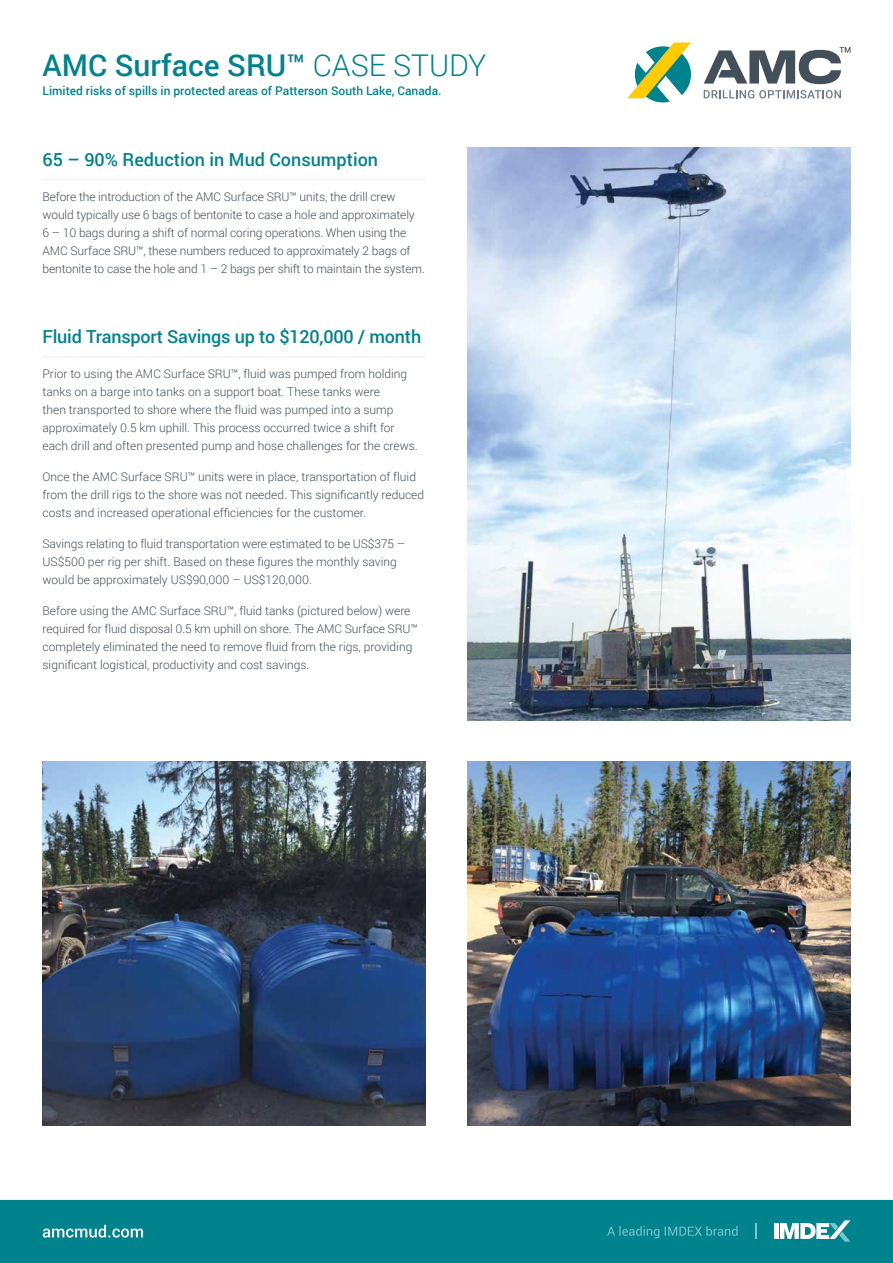
<style>
.page{position:relative;width:893px;height:1263px;background:#fff}
.page>*{position:absolute;margin:0;border:0;box-sizing:border-box;transform-origin:0 0}
.t1{font:500 30px "Roboto";color:#00838d}
.t2{font:500 18px "Roboto";letter-spacing:-.01em;color:#00838d}
.t3{font:300 12px/18px "Roboto";color:#43505a}
.t4{font:500 12px "Roboto";color:#00838d}
.s1{font-weight:300}
</style>
<div class="page">
<div style="left:0;top:1200px;width:893px;height:63px;background:#00838d"></div>
<svg style="left:755px;top:1223px;width:1px;height:16px"></svg>
<svg style="left:607px;top:1226px;width:131px;height:12px"></svg>
<hr style="left:774px;top:1223px;width:4px;height:16px;background:#fff">
<svg style="left:780px;top:1220px;width:70px;height:21px"></svg>
<svg style="left:43px;top:1225px;width:100px;height:12px"></svg>
<svg style="left:704px;top:90px;width:137px;height:8px"></svg>
<svg style="left:627px;top:43px;width:64px;height:60px"></svg>
<svg style="left:704px;top:47px;width:146px;height:37px"></svg>
<hr style="left:43px;top:179px;width:382px;height:2px;background:#f1f3f4">
<hr style="left:43px;top:356px;width:382px;height:2px;background:#f1f3f4">
<img style="left:468px;top:147px;width:382px;height:574px">
<img style="left:43px;top:761px;width:382px;height:364px">
<img style="left:468px;top:761px;width:382px;height:364px">
<h1 class="t1" style="left:43px;top:44px;width:445px">AMC Surface SRU™ <span class="s1">CASE STUDY</span></h1>
<p class="t4" style="left:43px;top:82px;width:400px">Limited risks of spills in protected areas of Patterson South Lake, Canada.</p>
<h2 class="t2" style="left:43px;top:147px;width:337px">65 – 90% Reduction in Mud Consumption</h2>
<p class="t3" style="left:43px;top:187px;width:384px">Before the introduction of the AMC Surface SRU™ units, the drill crew would typically use 6 bags of bentonite to case a hole and approximately<br>6 – 10 bags during a shift of normal coring operations. When using the AMC Surface SRU™, these numbers reduced to approximately 2 bags of bentonite to case the hole and 1 – 2 bags per shift to maintain the system.</p>
<h2 class="t2" style="left:43px;top:324px;width:380px">Fluid Transport Savings up to $120,000 / month</h2>
<p class="t3" style="left:43px;top:365px;width:377px">Prior to using the AMC Surface SRU™, fluid was pumped from holding tanks on a barge into tanks on a support boat. These tanks were<br>then transported to shore where the fluid was pumped into a sump approximately 0.5 km uphill. This process occurred twice a shift for each drill and often presented pump and hose challenges for the crews.</p>
<p class="t3" style="left:43px;top:468px;width:383px">Once the AMC Surface SRU™ units were in place, transportation of fluid from the drill rigs to the shore was not needed. This significantly reduced costs and increased operational efficiencies for the customer.</p>
<p class="t3" style="left:43px;top:534px;width:364px">Savings relating to fluid transportation were estimated to be US$375 –<br>US$500 per rig per shift. Based on these figures the monthly saving would be approximately US$90,000 – US$120,000.</p>
<p class="t3" style="left:43px;top:601px;width:377px">Before using the AMC Surface SRU™, fluid tanks (pictured below) were required for fluid disposal 0.5 km uphill on shore. The AMC Surface SRU™ completely eliminated the need to remove fluid from the rigs, providing significant logistical, productivity and cost savings.</p>
</div>
